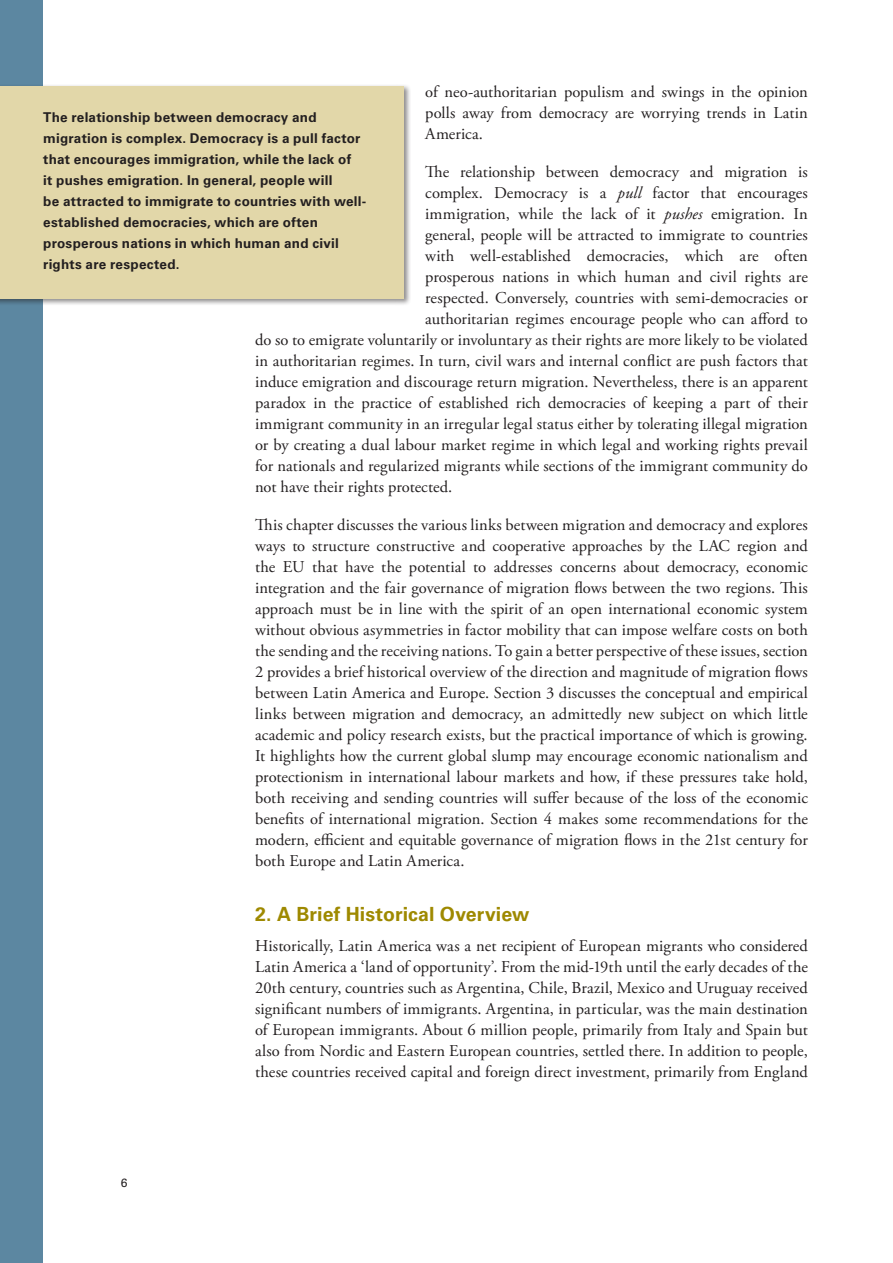
<style>
.page{position:relative;width:893px;height:1263px;background:#fff}
.page>*{position:absolute;margin:0;border:0;box-sizing:border-box;transform-origin:0 0}
.Underrubrik{font:700 19.5px "Univers LT Std";letter-spacing:.005em;color:#9e8900}
.Brödtext{font:16.5px/21px "Adobe Garamond Pro";letter-spacing:.005em;color:#231f20;text-align:justify}
.t1{font:700 13.5px/21px "Univers LT Std";letter-spacing:.015em;color:#231f20}
.t2{font:12px "Univers LT Std";color:#231f20}
.s1{font-style:italic}
</style>
<div class="page">
<div style="left:0;top:0;width:43px;height:1263px;background:#5c87a1"></div>
<div style="left:0;top:84px;width:411px;height:221px;background:#231f20;opacity:.5"></div>
<div style="left:0;top:86px;width:404px;height:213px;background:#e2d7a9"></div>
<p class="Brödtext" style="left:425px;top:82px;width:384px">of neo-authoritarian populism and swings in the opinion polls away from democracy are worrying trends in Latin America.</p>
<p class="Brödtext" style="left:425px;top:162px;width:384px">The relationship between democracy and migration is</p>
<p class="Brödtext" style="left:425px;top:183px;width:384px">complex. Democracy is a <span class="s1">pull</span> factor that encourages</p>
<p class="Brödtext" style="left:425px;top:204px;width:384px">immigration, while the lack of it <span class="s1">pushes</span> emigration. In</p>
<p class="Brödtext" style="left:425px;top:225px;width:384px">general, people will be attracted to immigrate to countries</p>
<p class="Brödtext" style="left:425px;top:246px;width:384px">with well-established democracies, which are often</p>
<p class="Brödtext" style="left:425px;top:267px;width:384px">prosperous nations in which human and civil rights are</p>
<p class="Brödtext" style="left:425px;top:288px;width:384px">respected. Conversely, countries with semi-democracies or</p>
<p class="Brödtext" style="left:425px;top:309px;width:384px">authoritarian regimes encourage people who can afford to</p>
<p class="Brödtext" style="left:255px;top:330px;width:554px">do so to emigrate voluntarily or involuntary as their rights are more likely to be violated</p>
<p class="Brödtext" style="left:255px;top:351px;width:554px">in authoritarian regimes. In turn, civil wars and internal conflict are push factors that</p>
<p class="Brödtext" style="left:255px;top:372px;width:554px">induce emigration and discourage return migration. Nevertheless, there is an apparent</p>
<p class="Brödtext" style="left:255px;top:393px;width:554px">paradox in the practice of established rich democracies of keeping a part of their</p>
<p class="Brödtext" style="left:255px;top:414px;width:554px">immigrant community in an irregular legal status either by tolerating illegal migration</p>
<p class="Brödtext" style="left:255px;top:435px;width:554px">or by creating a dual labour market regime in which legal and working rights prevail</p>
<p class="Brödtext" style="left:255px;top:456px;width:554px">for nationals and regularized migrants while sections of the immigrant community do</p>
<p class="Brödtext" style="left:255px;top:477px;width:199px">not have their rights protected.</p>
<p class="Brödtext" style="left:255px;top:515px;width:554px">This chapter discusses the various links between migration and democracy and explores ways to structure constructive and cooperative approaches by the LAC region and the EU that have the potential to addresses concerns about democracy, economic integration and the fair governance of migration flows between the two regions. This approach must be in line with the spirit of an open international economic system without obvious asymmetries in factor mobility that can impose welfare costs on both the sending and the receiving nations. To gain a better perspective of these issues, section 2 provides a brief historical overview of the direction and magnitude of migration flows between Latin America and Europe. Section 3 discusses the conceptual and empirical links between migration and democracy, an admittedly new subject on which little academic and policy research exists, but the practical importance of which is growing.<br>It highlights how the current global slump may encourage economic nationalism and protectionism in international labour markets and how, if these pressures take hold, both receiving and sending countries will suffer because of the loss of the economic benefits of international migration. Section 4 makes some recommendations for the modern, efficient and equitable governance of migration flows in the 21st century for both Europe and Latin America.</p>
<p class="Underrubrik" style="left:255px;top:903px;width:276px">2. A Brief Historical Overview</p>
<p class="Brödtext" style="left:255px;top:935px;width:554px">Historically, Latin America was a net recipient of European migrants who considered Latin America a ‘land of opportunity’. From the mid-19th until the early decades of the 20th century, countries such as Argentina, Chile, Brazil, Mexico and Uruguay received significant numbers of immigrants. Argentina, in particular, was the main destination of European immigrants. About 6 million people, primarily from Italy and Spain but also from Nordic and Eastern European countries, settled there. In addition to people, these countries received capital and foreign direct investment, primarily from England</p>
<p class="t1" style="left:43px;top:107px;width:325px">The relationship between democracy and migration is complex. Democracy is a pull factor that encourages immigration, while the lack of<br>it pushes emigration. In general, people will<br>be attracted to immigrate to countries with well&shy;established democracies, which are often prosperous nations in which human and civil rights are respected.</p>
<p class="t2" style="left:121px;top:1175px;width:8px">6</p>
</div>
